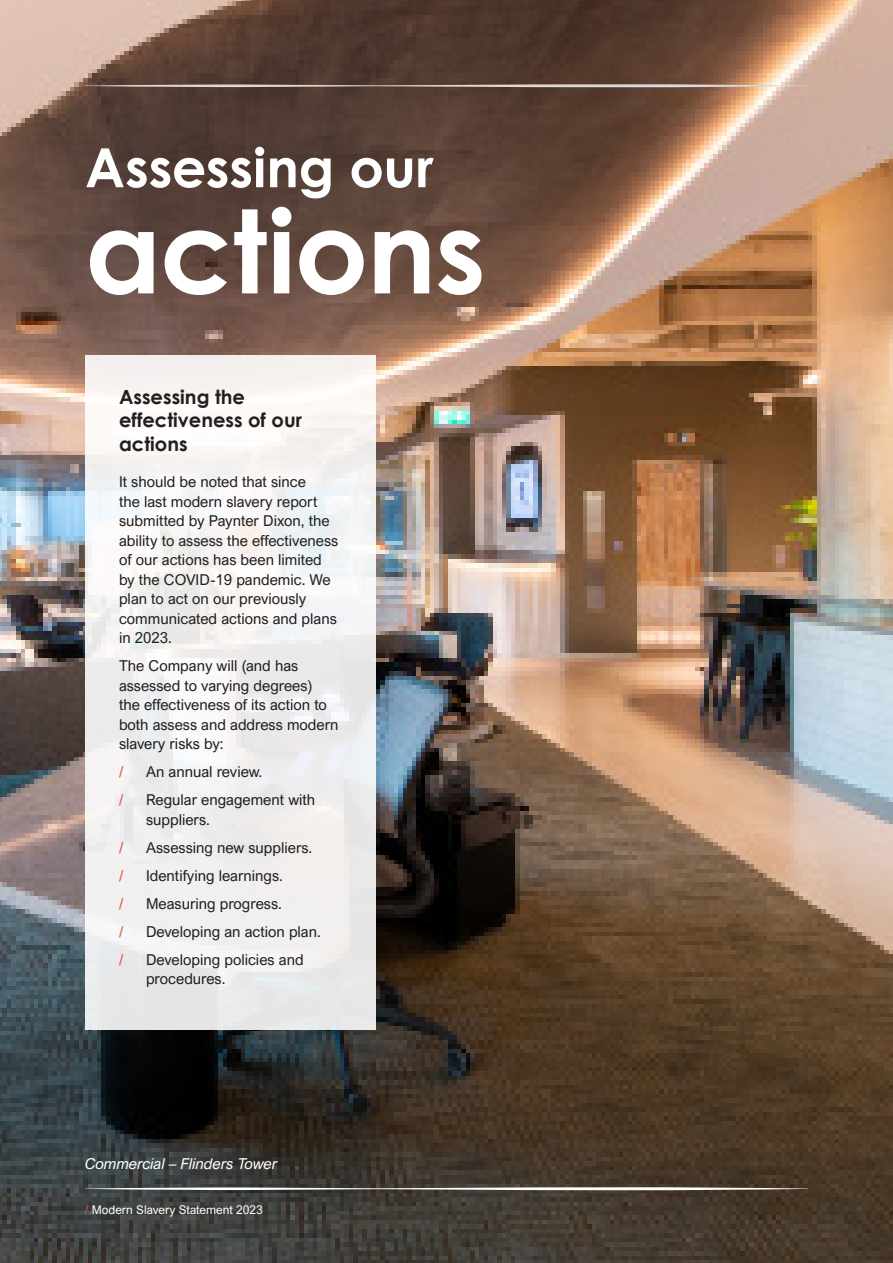
<style>
.page{position:relative;width:893px;height:1263px;background:#fff}
.page>*{position:absolute;margin:0;border:0;box-sizing:border-box;transform-origin:0 0}
.PD_Section_Heading{font:700 115.5px "Century Gothic Pro";letter-spacing:-.01em;color:#fff}
.PD_Section_Heading-2{font:700 54px "Century Gothic";letter-spacing:-.005em;color:#fff}
.PD_Heading_3{font:700 19.5px/23.4px "Century Gothic";color:#231f20}
.PD_Body{font:15px/19.5px "Arial Nova";color:#231f20}
.PD_Body-2{font:italic 15px "Arial Nova";color:#fff}
.t1{font:15px "Arial Nova";color:#ef483c}
.PD_Footer{font:12px "Arial Nova";color:#fff}
.s1{color:#ef483c}
</style>
<div class="page">
<img style="left:0;top:0;width:893px;height:1263px">
<svg style="left:85px;top:1187px;width:723px;height:3px"></svg>
<svg style="left:85px;top:84px;width:723px;height:3px;background:#b4a8a2"></svg>
<div style="left:85px;top:355px;width:291px;height:674px;background:linear-gradient(to right,#f3f2f2,#f0efef)"></div>
<p class="PD_Section_Heading-2" style="left:85px;top:127px;width:350px">Assessing our</p>
<p class="PD_Section_Heading" style="left:85px;top:179px;width:402px">actions</p>
<p class="PD_Heading_3" style="left:119px;top:384px;width:184px">Assessing the effectiveness of our actions</p>
<p class="PD_Body" style="left:119px;top:472px;width:221px">It should be noted that since<br>the last modern slavery report submitted by Paynter Dixon, the ability to assess the effectiveness of our actions has been limited by the COVID-19 pandemic. We plan to act on our previously communicated actions and plans in 2023.</p>
<p class="PD_Body" style="left:119px;top:656px;width:221px">The Company will (and has assessed to varying degrees)<br>the effectiveness of its action to both assess and address modern slavery risks by:</p>
<p class="t1" style="left:119px;top:763px;width:6px">/</p>
<p class="PD_Body" style="left:146px;top:762px;width:118px">An annual review.</p>
<p class="t1" style="left:119px;top:791px;width:6px">/</p>
<p class="PD_Body" style="left:146px;top:790px;width:171px">Regular engagement with suppliers.</p>
<p class="t1" style="left:119px;top:839px;width:6px">/</p>
<p class="PD_Body" style="left:146px;top:837px;width:168px">Assessing new suppliers.</p>
<p class="t1" style="left:119px;top:867px;width:6px">/</p>
<p class="PD_Body" style="left:146px;top:865px;width:138px">Identifying learnings.</p>
<p class="t1" style="left:119px;top:895px;width:6px">/</p>
<p class="PD_Body" style="left:146px;top:893px;width:137px">Measuring progress.</p>
<p class="t1" style="left:119px;top:923px;width:6px">/</p>
<p class="PD_Body" style="left:146px;top:921px;width:176px">Developing an action plan.</p>
<p class="t1" style="left:119px;top:951px;width:6px">/</p>
<p class="PD_Body" style="left:146px;top:949px;width:159px">Developing policies and procedures.</p>
<p class="PD_Body-2" style="left:85px;top:1155px;width:194px">Commercial – Flinders Tower</p>
<p class="PD_Footer" style="left:85px;top:1203px;width:179px"><span class="s1">/</span> Modern Slavery Statement 2023</p>
</div>
